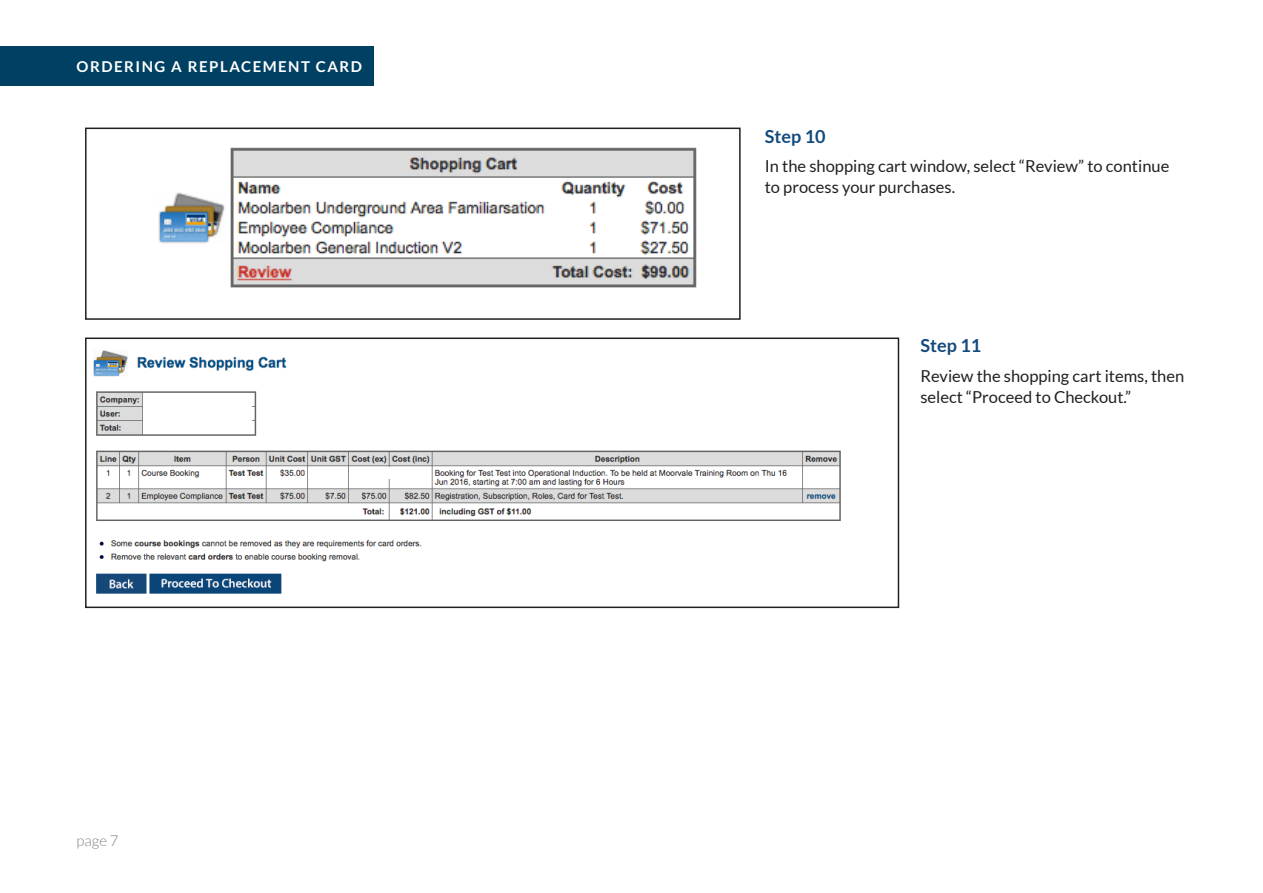
<style>
.page{position:relative;width:1263px;height:893px;background:#fff}
.page>*{position:absolute;margin:0;border:0;box-sizing:border-box;transform-origin:0 0}
.h2-RED{font:700 18px "Lato";color:#144a7d}
.copy-n{font:16.5px/21px "Lato";color:#231f20}
.t1{font:700 15px "Lato";letter-spacing:.1em;color:#fff}
.t2{font:300 15px "Lato";color:#808285}
</style>
<div class="page">
<div style="left:0;top:47px;width:373px;height:39px;background:#004063"></div>
<img style="left:158px;top:147px;width:539px;height:141px">
<div style="left:85px;top:128px;width:656px;height:192px;border:2px solid #231f20"></div>
<img style="left:93px;top:350px;width:748px;height:244px">
<div style="left:85px;top:338px;width:814px;height:270px;border:2px solid #231f20"></div>
<div style="left:143px;top:394px;width:109px;height:27px;background:#fff"></div>
<div style="left:144px;top:423px;width:69px;height:11px;background:#fff"></div>
<div style="left:308px;top:467px;width:39px;height:11px;background:#fff"></div>
<div style="left:359px;top:467px;width:70px;height:11px;background:#fff"></div>
<p class="t1" style="left:77px;top:58px;width:287px">ORDERING A REPLACEMENT CARD</p>
<p class="t2" style="left:77px;top:833px;width:44px">page 7</p>
<p class="h2-RED" style="left:765px;top:126px;width:62px">Step 10</p>
<p class="copy-n" style="left:765px;top:156px;width:406px">In the shopping cart window, select “Review” to continue to process your purchases.</p>
<p class="h2-RED" style="left:920px;top:335px;width:62px">Step 11</p>
<p class="copy-n" style="left:920px;top:365px;width:265px">Review the shopping cart items, then select “Proceed to Checkout.”</p>
</div>
